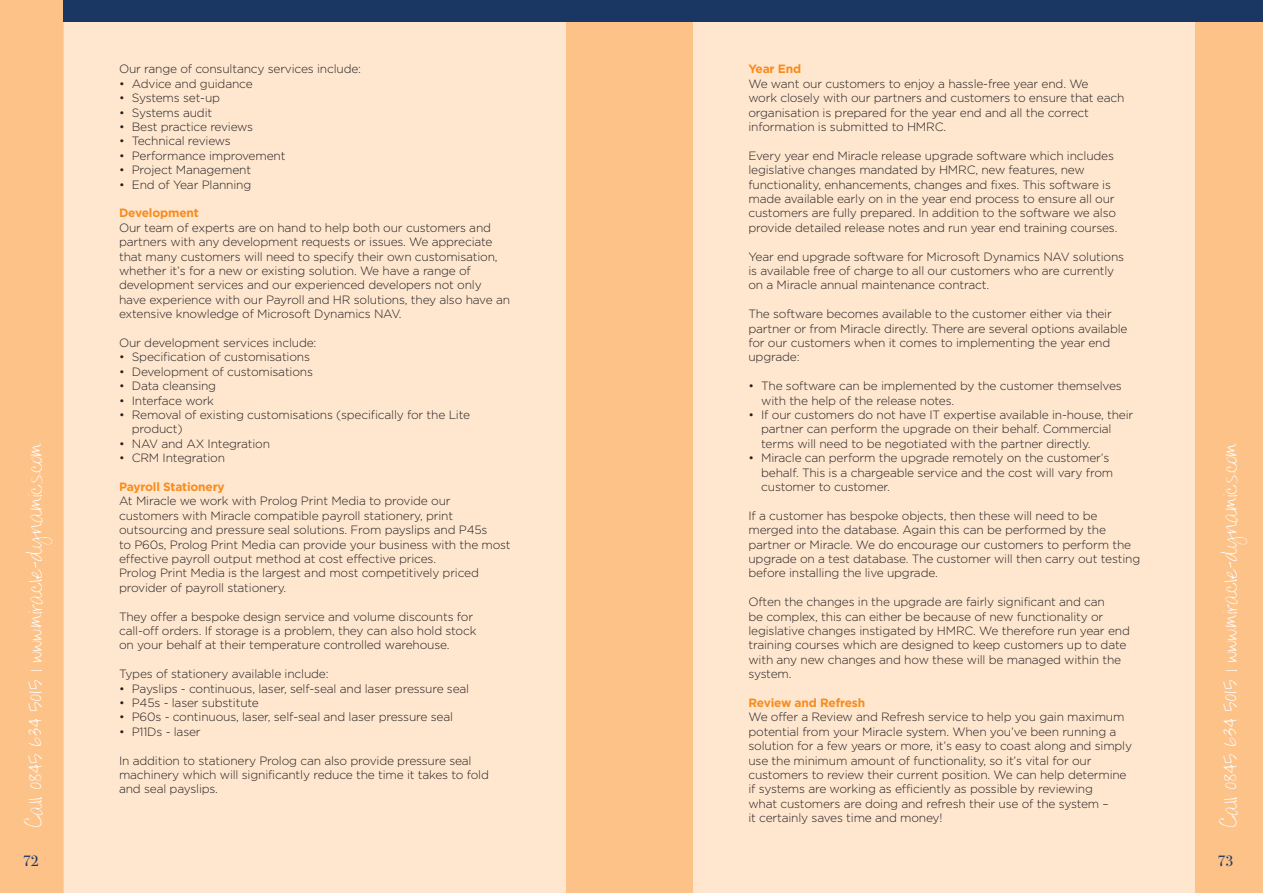
<style>
.page{position:relative;width:1263px;height:893px;background:#fcc288}
.page>*{position:absolute;margin:0;border:0;box-sizing:border-box;transform-origin:0 0}
.t1{font:24px "Donnys Hand";letter-spacing:-.025em;color:#fff}
.t2{font:15px "Bodoni Svty Two ITCTT";color:#1a3764}
.t3{font:300 12px/14.4px "Gotham";letter-spacing:-.015em;color:#231f20}
.t4{font:700 12px "Gotham";letter-spacing:-.015em;color:#f78c1e}
</style>
<div class="page">
<div style="left:693px;top:0;width:502px;height:893px;background:#ffe7cf"></div>
<div style="left:64px;top:0;width:502px;height:893px;background:#ffe7cf"></div>
<div style="left:64px;top:0;width:1199px;height:21px;background:#1a3764"></div>
<p class="t3" style="left:119px;top:63px;width:244px">Our range of consultancy services include:</p>
<p class="t3" style="left:119px;top:77px;width:135px">• Advice and guidance</p>
<p class="t3" style="left:119px;top:92px;width:103px">• Systems set-up</p>
<p class="t3" style="left:119px;top:106px;width:95px">• Systems audit</p>
<p class="t3" style="left:119px;top:120px;width:136px">• Best practice reviews</p>
<p class="t3" style="left:119px;top:135px;width:113px">• Technical reviews</p>
<p class="t3" style="left:119px;top:149px;width:168px">• Performance improvement</p>
<p class="t3" style="left:119px;top:164px;width:134px">• Project Management</p>
<p class="t3" style="left:119px;top:178px;width:134px">• End of Year Planning</p>
<p class="t4" style="left:119px;top:209px;width:81px">Development</p>
<p class="t3" style="left:119px;top:221px;width:392px">Our team of experts are on hand to help both our customers and partners with any development requests or issues. We appreciate that many customers will need to specify their own customisation, whether it’s for a new or existing solution. We have a range of development services and our experienced developers not only have experience with our Payroll and HR solutions, they also have an extensive knowledge of Microsoft Dynamics NAV.</p>
<p class="t3" style="left:119px;top:336px;width:199px">Our development services include:</p>
<p class="t3" style="left:119px;top:351px;width:192px">• Specification of customisations</p>
<p class="t3" style="left:119px;top:365px;width:195px">• Development of customisations</p>
<p class="t3" style="left:119px;top:380px;width:99px">• Data cleansing</p>
<p class="t3" style="left:119px;top:394px;width:96px">• Interface work</p>
<p class="t3" style="left:132px;top:408px;width:340px;text-indent:-13px">• Removal of existing customisations (specifically for the Lite product)</p>
<p class="t3" style="left:119px;top:437px;width:153px">• NAV and AX Integration</p>
<p class="t3" style="left:119px;top:452px;width:108px">• CRM Integration</p>
<p class="t4" style="left:119px;top:482px;width:107px">Payroll Stationery</p>
<p class="t3" style="left:119px;top:495px;width:393px">At Miracle we work with Prolog Print Media to provide our customers with Miracle compatible payroll stationery, print outsourcing and pressure seal solutions. From payslips and P45s<br>to P60s, Prolog Print Media can provide your business with the most effective payroll output method at cost effective prices.<br>Prolog Print Media is the largest and most competitively priced provider of payroll stationery.</p>
<p class="t3" style="left:119px;top:610px;width:359px">They offer a bespoke design service and volume discounts for call-off orders. If storage is a problem, they can also hold stock on your behalf at their temperature controlled warehouse.</p>
<p class="t3" style="left:119px;top:668px;width:211px">Types of stationery available include:</p>
<p class="t3" style="left:119px;top:682px;width:352px">• Payslips - continuous, laser, self-seal and laser pressure seal</p>
<p class="t3" style="left:119px;top:696px;width:141px">• P45s - laser substitute</p>
<p class="t3" style="left:119px;top:711px;width:335px">• P60s - continuous, laser, self-seal and laser pressure seal</p>
<p class="t3" style="left:119px;top:725px;width:83px">• P11Ds - laser</p>
<p class="t3" style="left:119px;top:754px;width:371px">In addition to stationery Prolog can also provide pressure seal machinery which will significantly reduce the time it takes to fold and seal payslips.</p>
<p class="t4" style="left:748px;top:65px;width:54px">Year End</p>
<p class="t3" style="left:748px;top:77px;width:378px">We want our customers to enjoy a hassle-free year end. We<br>work closely with our partners and customers to ensure that each organisation is prepared for the year end and all the correct information is submitted to HMRC.</p>
<p class="t3" style="left:748px;top:149px;width:371px">Every year end Miracle release upgrade software which includes legislative changes mandated by HMRC, new features, new functionality, enhancements, changes and fixes. This software is made available early on in the year end process to ensure all our customers are fully prepared. In addition to the software we also provide detailed release notes and run year end training courses.</p>
<p class="t3" style="left:748px;top:250px;width:377px">Year end upgrade software for Microsoft Dynamics NAV solutions is available free of charge to all our customers who are currently on a Miracle annual maintenance contract.</p>
<p class="t3" style="left:748px;top:308px;width:381px">The software becomes available to the customer either via their partner or from Miracle directly. There are several options available for our customers when it comes to implementing the year end upgrade:</p>
<p class="t3" style="left:761px;top:380px;width:362px;text-indent:-13px">• The software can be implemented by the customer themselves with the help of the release notes.</p>
<p class="t3" style="left:761px;top:408px;width:374px;text-indent:-13px">• If our customers do not have IT expertise available in-house, their partner can perform the upgrade on their behalf. Commercial terms will need to be negotiated with the partner directly.</p>
<p class="t3" style="left:761px;top:452px;width:354px;text-indent:-13px">• Miracle can perform the upgrade remotely on the customer’s behalf. This is a chargeable service and the cost will vary from customer to customer.</p>
<p class="t3" style="left:748px;top:509px;width:393px">If a customer has bespoke objects, then these will need to be merged into the database. Again this can be performed by the partner or Miracle. We do encourage our customers to perform the upgrade on a test database. The customer will then carry out testing before installing the live upgrade.</p>
<p class="t3" style="left:748px;top:596px;width:383px">Often the changes in the upgrade are fairly significant and can<br>be complex, this can either be because of new functionality or legislative changes instigated by HMRC. We therefore run year end training courses which are designed to keep customers up to date with any new changes and how these will be managed within the system.</p>
<p class="t4" style="left:748px;top:698px;width:118px">Review and Refresh</p>
<p class="t3" style="left:748px;top:711px;width:385px">We offer a Review and Refresh service to help you gain maximum potential from your Miracle system. When you’ve been running a solution for a few years or more, it’s easy to coast along and simply use the minimum amount of functionality, so it’s vital for our customers to review their current position. We can help determine if systems are working as efficiently as possible by reviewing<br>what customers are doing and refresh their use of the system –<br>it certainly saves time and money!</p>
<h1 class="t1" style="left:25px;top:829px;width:388px;rotate:-90deg">Call 0845 634 5015 | www.miracle-dynamics.com</h1>
<h1 class="t1" style="left:1220px;top:829px;width:388px;rotate:-90deg">Call 0845 634 5015 | www.miracle-dynamics.com</h1>
<p class="t2" style="left:23px;top:852px;width:17px">72</p>
<p class="t2" style="left:1217px;top:852px;width:17px">73</p>
</div>
